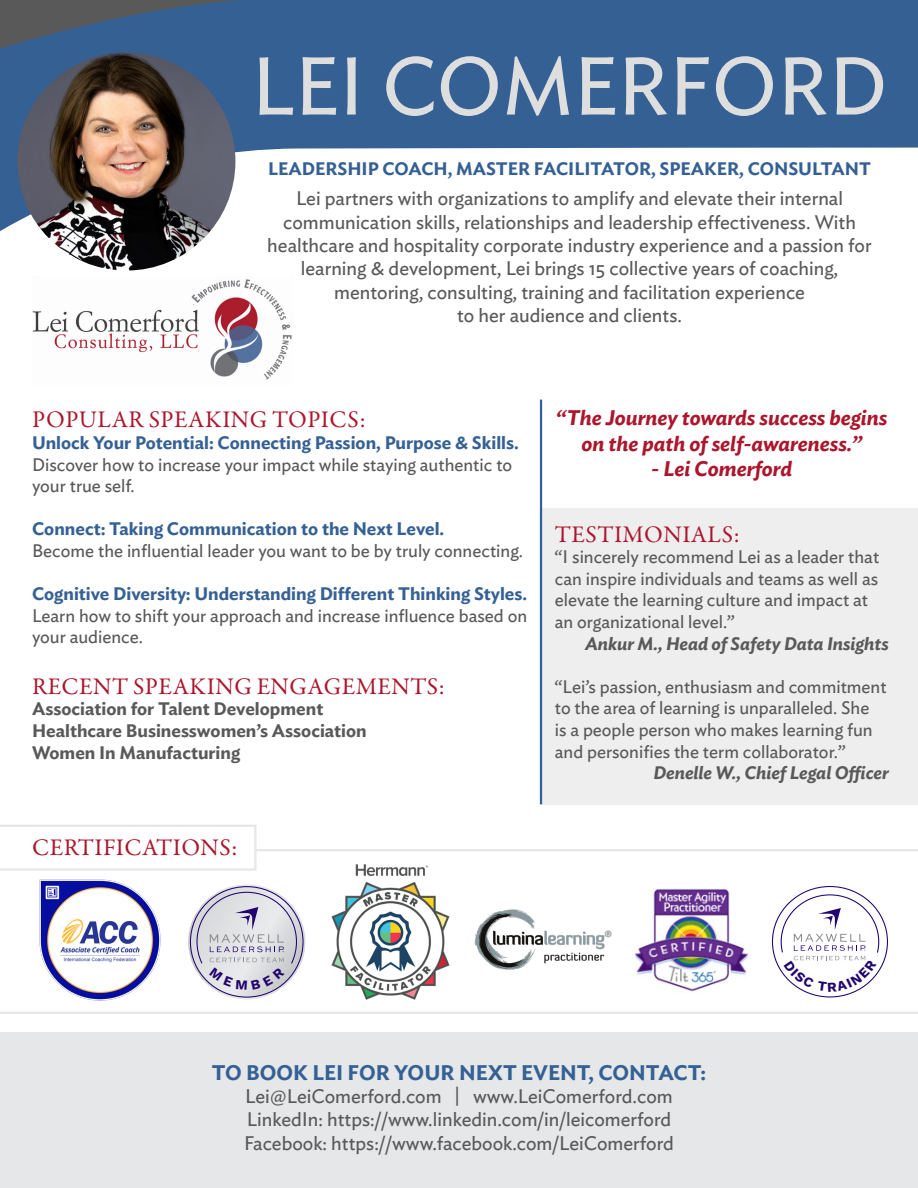
<style>
.page{position:relative;width:918px;height:1188px;background:#fff}
.page>*{position:absolute;margin:0;border:0;box-sizing:border-box;transform-origin:0 0}
.Body_Copy{font:81px "Ideal Sans";color:#dedede}
.t1{font:24px "Garamond Premr Pro";letter-spacing:.02em;color:#ac162c}
.t2{font:italic 600 21px/25.2px "Ideal Sans";color:#ac162c;text-align:center}
.Header_B{font:600 21px "Ideal Sans";color:#346094}
.Body_Copy-2{font:19.5px/23.4px "Ideal Sans";color:#595959;text-align:center}
.Body_Copy-3{font:18px/21.6px "Ideal Sans";color:#595959}
.Body_Copy-4{font:600 18px "Ideal Sans";color:#595959}
.Testimonials{font:italic 600 18px "Ideal Sans";color:#595959}
.Header_B-2{font:600 18px "Ideal Sans";color:#346094}
.s1{font-weight:600;color:#346094}
</style>
<div class="page">
<div style="left:542px;top:508px;width:376px;height:296px;background:#eee"></div>
<svg style="left:0;top:0;width:918px;height:268px;fill:#346094"></svg>
<img style="left:32px;top:279px;width:260px;height:101px">
<div style="left:0;top:1032px;width:918px;height:156px;background:#e6e7e9"></div>
<svg style="left:0;top:849px;width:918px;height:165px"></svg>
<svg style="left:0;top:825px;width:256px;height:46px"></svg>
<hr style="left:540px;top:400px;width:2px;height:404px;background:#346094">
<img style="left:17px;top:52px;width:218px;height:219px;border-radius:109px">
<img style="left:39px;top:879px;width:122px;height:122px">
<img style="left:326px;top:859px;width:130px;height:147px">
<img style="left:471px;top:901px;width:142px;height:78px">
<img style="left:636px;top:883px;width:113px;height:114px">
<svg style="left:189px;top:885px;width:116px;height:114px"></svg>
<svg style="left:771px;top:883px;width:120px;height:117px"></svg>
<p class="Body_Copy" style="left:251px;top:25px;width:638px">LEI COMERFORD</p>
<p class="Header_B-2" style="left:268px;top:155px;width:604px">LEADERSHIP COACH, MASTER FACILITATOR, SPEAKER, CONSULTANT</p>
<p class="Body_Copy-2" style="left:267px;top:185px;width:606px">Lei partners with organizations to amplify and elevate their internal communication skills, relationships and leadership effectiveness. With healthcare and hospitality corporate industry experience and a passion for learning &amp; development, Lei brings 15 collective years of coaching, mentoring, consulting, training and facilitation experience<br>to her audience and clients.</p>
<p class="t1" style="left:32px;top:405px;width:335px">POPULAR SPEAKING TOPICS:</p>
<p class="Body_Copy-3" style="left:32px;top:430px;width:488px"><span class="s1">Unlock Your Potential: Connecting Passion, Purpose &amp; Skills.<br></span>Discover how to increase your impact while staying authentic to your true self.</p>
<p class="Body_Copy-3" style="left:32px;top:517px;width:493px"><span class="s1">Connect: Taking Communication to the Next Level.<br></span>Become the influential leader you want to be by truly connecting.</p>
<p class="Body_Copy-3" style="left:32px;top:582px;width:497px;text-align:justify"><span class="s1">Cognitive Diversity: Understanding Different Thinking Styles.<br></span>Learn how to shift your approach and increase influence based on your audience.</p>
<p class="t1" style="left:32px;top:672px;width:414px">RECENT SPEAKING ENGAGEMENTS:</p>
<p class="Body_Copy-4" style="left:32px;top:695px;width:293px">Association for Talent Development</p>
<p class="Body_Copy-4" style="left:32px;top:717px;width:336px">Healthcare Businesswomen’s Association</p>
<p class="Body_Copy-4" style="left:32px;top:738px;width:210px">Women In Manufacturing</p>
<p class="t1" style="left:32px;top:833px;width:207px">CERTIFICATIONS:</p>
<p class="t2" style="left:556px;top:404px;width:333px">“The Journey towards success begins on the path of self-awareness.”</p>
<p class="t2" style="left:651px;top:454px;width:142px">- Lei Comerford</p>
<p class="t1" style="left:555px;top:520px;width:186px">TESTIMONIALS:</p>
<p class="Body_Copy-3" style="left:555px;top:545px;width:326px">“I sincerely recommend Lei as a leader that can inspire individuals and teams as well as elevate the learning culture and impact at an organizational level.”</p>
<p class="Testimonials" style="left:585px;top:629px;width:305px">Ankur M., Head of Safety Data Insights</p>
<p class="Body_Copy-3" style="left:555px;top:674px;width:333px">“Lei’s passion, enthusiasm and commitment to the area of learning is unparalleled. She<br>is a people person who makes learning fun and personifies the term collaborator.”</p>
<p class="Testimonials" style="left:653px;top:759px;width:237px">Denelle W., Chief Legal Officer</p>
<p class="Header_B" style="left:212px;top:1056px;width:496px">TO BOOK LEI FOR YOUR NEXT EVENT, CONTACT:</p>
<p class="Body_Copy-2" style="left:245px;top:1083px;width:429px">Lei@LeiComerford.com | www.LeiComerford.com</p>
<p class="Body_Copy-2" style="left:247px;top:1106px;width:426px">LinkedIn: https://www.linkedin.com/in/leicomerford</p>
<p class="Body_Copy-2" style="left:244px;top:1130px;width:431px">Facebook: https://www.facebook.com/LeiComerford</p>
</div>
